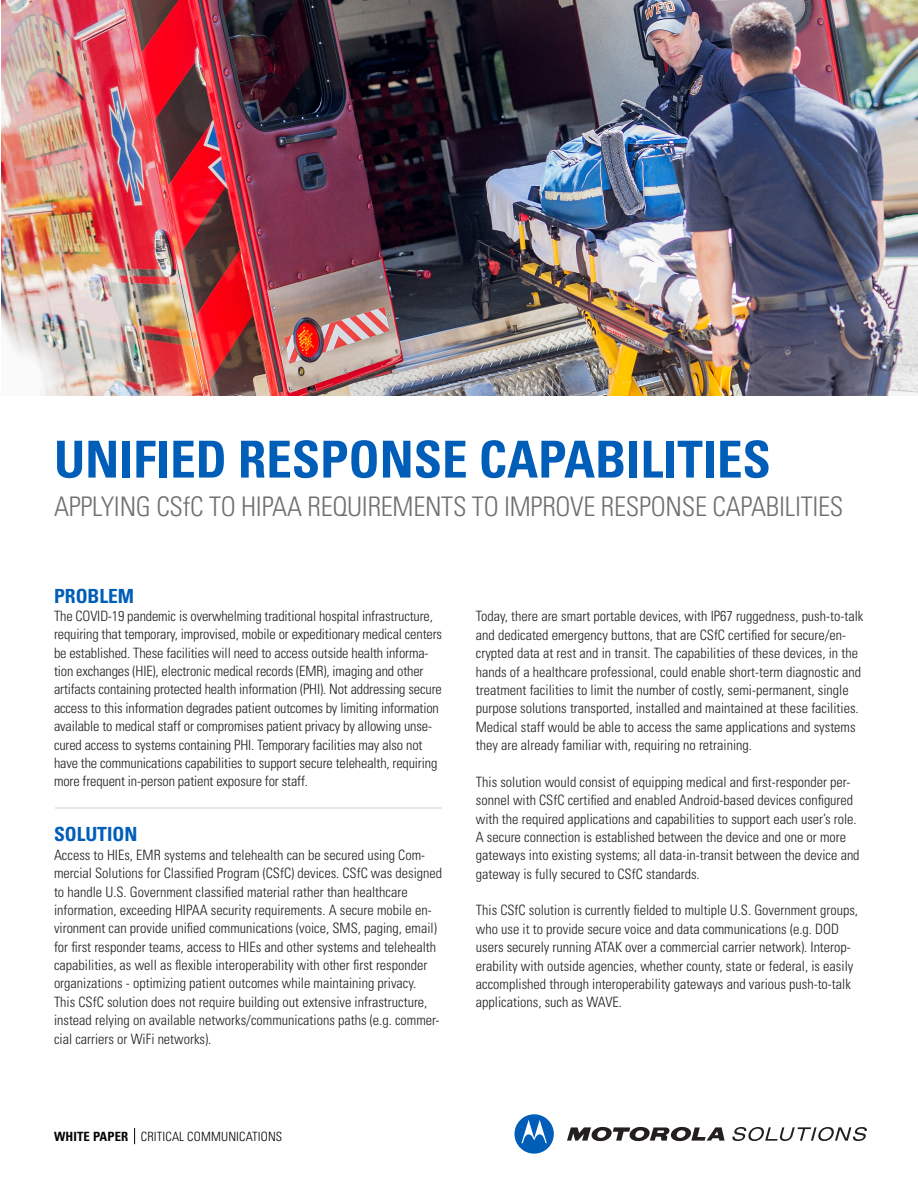
<style>
.page{position:relative;width:918px;height:1188px;background:#fff}
.page>*{position:absolute;margin:0;border:0;box-sizing:border-box;transform-origin:0 0}
.t1{font:700 condensed 51px "Univers LT Std";color:#005eb8}
.t2{font:300 condensed 27px "Univers LT Std";letter-spacing:-.01em;color:#6f6f6f}
.t3{font:700 condensed 19.5px "Univers LT Std";color:#005eb8}
.t4{font:300 condensed 14.25px/18.3px "Univers LT Std";color:#231f20}
.t5{font:300 condensed 12.75px "Univers LT Pro";letter-spacing:.01em;color:#040503}
.s1{font-weight:700}
</style>
<div class="page">
<svg style="left:567px;top:1127px;width:158px;height:15px"></svg>
<svg style="left:514px;top:1114px;width:40px;height:40px"></svg>
<svg style="left:732px;top:1127px;width:135px;height:14px"></svg>
<svg style="left:134px;top:1128px;width:1px;height:16px"></svg>
<img style="left:2px;top:0;width:916px;height:395px">
<hr style="left:55px;top:807px;width:386px;height:2px;background:#e6e7e9">
<p class="t1" style="left:54px;top:428px;width:718px">UNIFIED RESPONSE CAPABILITIES</p>
<p class="t2" style="left:54px;top:491px;width:791px">APPLYING CSfC TO HIPAA REQUIREMENTS TO IMPROVE RESPONSE CAPABILITIES</p>
<p class="t3" style="left:54px;top:584px;width:82px">PROBLEM</p>
<p class="t4" style="left:54px;top:607px;width:390px">The COVID-19 pandemic is overwhelming traditional hospital infrastructure, requiring that temporary, improvised, mobile or expeditionary medical centers be established. These facilities will need to access outside health informa&shy;tion exchanges (HIE), electronic medical records (EMR), imaging and other artifacts containing protected health information (PHI). Not addressing secure access to this information degrades patient outcomes by limiting information available to medical staff or compromises patient privacy by allowing unse&shy;cured access to systems containing PHI. Temporary facilities may also not have the communications capabilities to support secure telehealth, requiring more frequent in-person patient exposure for staff.</p>
<p class="t3" style="left:54px;top:823px;width:85px">SOLUTION</p>
<p class="t4" style="left:54px;top:846px;width:390px">Access to HIEs, EMR systems and telehealth can be secured using Com&shy;mercial Solutions for Classified Program (CSfC) devices. CSfC was designed to handle U.S. Government classified material rather than healthcare information, exceeding HIPAA security requirements. A secure mobile en&shy;vironment can provide unified communications (voice, SMS, paging, email) for first responder teams, access to HIEs and other systems and telehealth capabilities, as well as flexible interoperability with other first responder organizations - optimizing patient outcomes while maintaining privacy.<br>This CSfC solution does not require building out extensive infrastructure, instead relying on available networks/communications paths (e.g. commer&shy;cial carriers or WiFi networks).</p>
<p class="t5" style="left:54px;top:1128px;width:230px"><span class="s1">WHITE PAPER</span> CRITICAL COMMUNICATIONS</p>
<p class="t4" style="left:476px;top:607px;width:389px">Today, there are smart portable devices, with IP67 ruggedness, push-to-talk and dedicated emergency buttons, that are CSfC certified for secure/en&shy;crypted data at rest and in transit. The capabilities of these devices, in the hands of a healthcare professional, could enable short-term diagnostic and treatment facilities to limit the number of costly, semi-permanent, single purpose solutions transported, installed and maintained at these facilities.<br>Medical staff would be able to access the same applications and systems they are already familiar with, requiring no retraining.</p>
<p class="t4" style="left:476px;top:773px;width:385px">This solution would consist of equipping medical and first-responder per&shy;sonnel with CSfC certified and enabled Android-based devices configured with the required applications and capabilities to support each user’s role.<br>A secure connection is established between the device and one or more gateways into existing systems; all data-in-transit between the device and gateway is fully secured to CSfC standards.</p>
<p class="t4" style="left:476px;top:901px;width:384px">This CSfC solution is currently fielded to multiple U.S. Government groups, who use it to provide secure voice and data communications (e.g. DOD users securely running ATAK over a commercial carrier network). Interop&shy;erability with outside agencies, whether county, state or federal, is easily accomplished through interoperability gateways and various push-to-talk applications, such as WAVE.</p>
</div>
